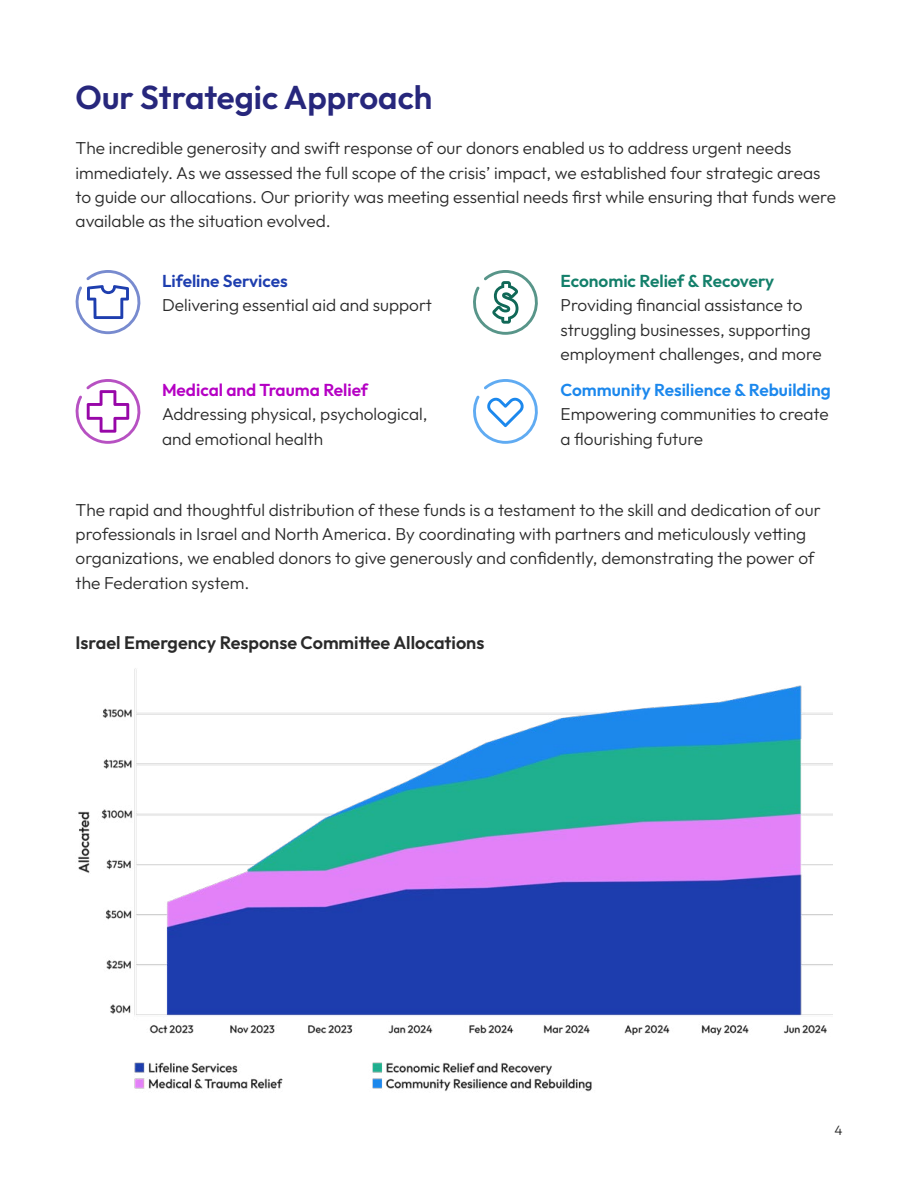
<style>
.page{position:relative;width:918px;height:1188px;background:#fff}
.page>*{position:absolute;margin:0;border:0;box-sizing:border-box;transform-origin:0 0}
.t1{font:600 33px "Outfit";color:#27277c}
.t2{font:600 18px "Outfit";color:#2a2a2a}
.t3{font:300 17.25px/24.2px "Outfit";color:#2a2a2a}
.t4{font:600 17.25px "Outfit";color:#1c88ed}
.t5{font:600 17.25px "Outfit";color:#137f6a}
.t6{font:600 17.25px "Outfit";color:#b500c4}
.t7{font:600 17.25px "Outfit";color:#1e3eaf}
.t8{font:300 13.5px "Outfit";color:#2a2a2a}
</style>
<div class="page">
<img style="left:78px;top:668px;width:754px;height:424px">
<svg style="left:75px;top:270px;width:66px;height:64px"></svg>
<svg style="left:75px;top:379px;width:66px;height:65px"></svg>
<svg style="left:473px;top:270px;width:65px;height:65px"></svg>
<svg style="left:473px;top:379px;width:65px;height:65px"></svg>
<h1 class="t1" style="left:76px;top:78px;width:358px">Our Strategic Approach</h1>
<p class="t3" style="left:76px;top:136px;width:762px">The incredible generosity and swift response of our donors enabled us to address urgent needs immediately. As we assessed the full scope of the crisis’ impact, we established four strategic areas to guide our allocations. Our priority was meeting essential needs first while ensuring that funds were available as the situation evolved.</p>
<p class="t7" style="left:162px;top:271px;width:127px">Lifeline Services</p>
<p class="t3" style="left:162px;top:293px;width:272px">Delivering essential aid and support</p>
<p class="t6" style="left:162px;top:380px;width:208px">Medical and Trauma Relief</p>
<p class="t3" style="left:162px;top:402px;width:267px">Addressing physical, psychological, and emotional health</p>
<p class="t5" style="left:561px;top:271px;width:215px">Economic Relief &amp; Recovery</p>
<p class="t3" style="left:561px;top:293px;width:263px">Providing financial assistance to struggling businesses, supporting employment challenges, and more</p>
<p class="t4" style="left:561px;top:380px;width:272px">Community Resilience &amp; Rebuilding</p>
<p class="t3" style="left:561px;top:402px;width:270px">Empowering communities to create a flourishing future</p>
<p class="t3" style="left:76px;top:498px;width:747px">The rapid and thoughtful distribution of these funds is a testament to the skill and dedication of our professionals in Israel and North America. By coordinating with partners and meticulously vetting organizations, we enabled donors to give generously and confidently, demonstrating the power of the Federation system.</p>
<p class="t2" style="left:76px;top:632px;width:410px">Israel Emergency Response Committee Allocations</p>
<p class="t8" style="left:834px;top:1122px;width:10px">4</p>
</div>
